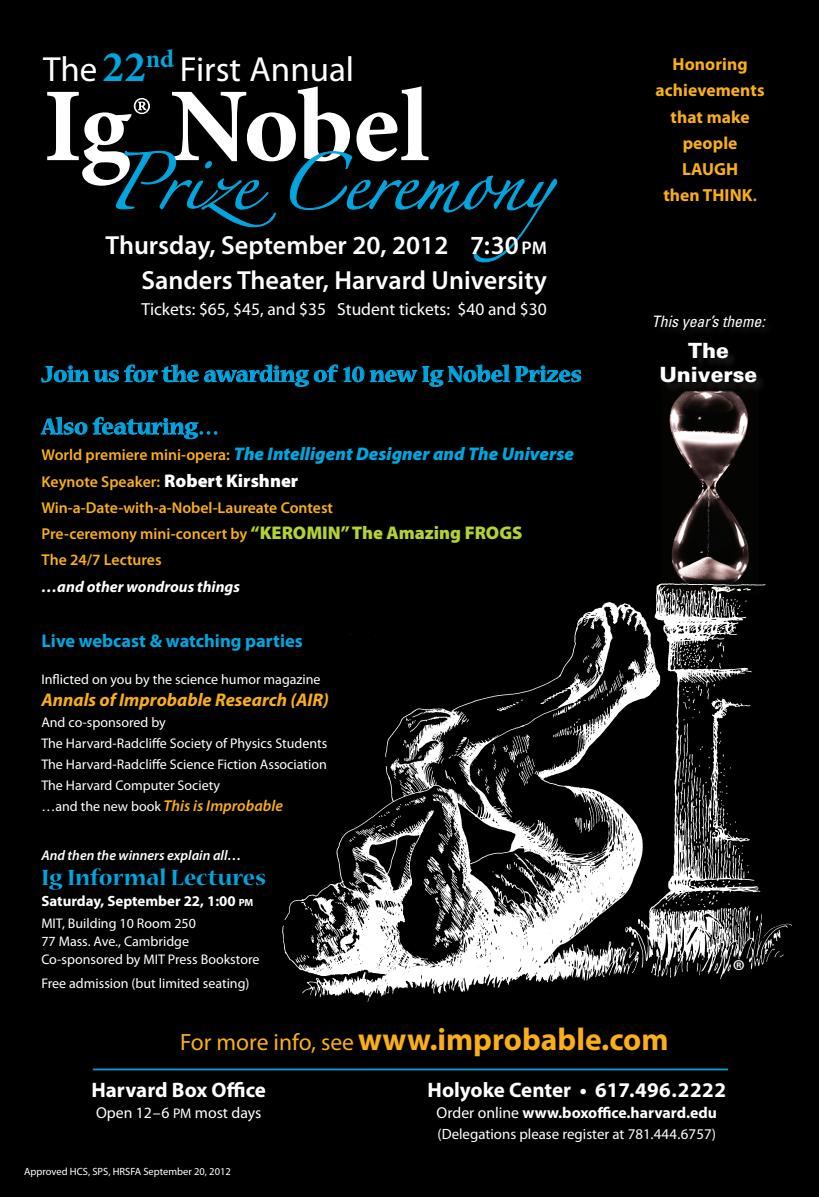
<style>
.page{position:relative;width:819px;height:1197px;background:#000}
.page>*{position:absolute;margin:0;border:0;box-sizing:border-box;transform-origin:0 0}
.t1{font:700 105px "Minion Pro";letter-spacing:-.015em;color:#fff}
.t2{font:50.75px "Zapfino";letter-spacing:-.01em;color:#00a6e0}
.t3{font:35px "Myriad Pro";color:#fff}
.List_Bullet{font:700 31.5px "Myriad Pro";color:#faaf18}
.t4{font:30.62px "Myriad Pro";color:#fff}
.t5{font:600 26.25px "Myriad Pro";color:#fff}
.L1_Bulleted_List{font:700 24.5px "Nueva Std";color:#00a6e0}
.List_Bullet-2{font:700 21px "Myriad Pro";color:#fff}
.t6{font:900 21px/23.6px "Univers";color:#fff;text-align:center}
.L1_Bulleted_List-2{font:italic 900 18.38px "Myriad Pro";color:#00a6e0}
.t7{font:italic 700 18.38px "Myriad Pro";color:#faaf18}
.L1_Bulleted_List-3{font:700 18.38px "Myriad Pro";color:#00a6e0}
.t8{font:700 17.5px/26.2px "Myriad Pro";letter-spacing:.005em;color:#faaf18;text-align:center}
.t9{font:17.5px "Myriad Pro";color:#fff}
.L1_Bulleted_List-4{font:600 15.75px "Myriad Pro";color:#faaf18}
.List_Bullet-3{font:700 15.75px "Myriad Pro";color:#fff}
.t10{font:italic 600 15.75px "Myriad Pro";color:#faaf18}
.L1_Bulleted_List-5{font:italic 700 15.75px "Myriad Pro";color:#fff}
.List_Bullet-4{font:15.75px "Myriad Pro";color:#fff}
.t11{font:italic condensed 15.75px "Univers";color:#fff}
.List_Bullet-5{font:14.88px "Myriad Pro";color:#fff}
.t12{font:700 14.88px "Myriad Pro";color:#fff}
.t13{font:14px "Myriad Pro";color:#fff}
.t14{font:italic 600 14px "Myriad Pro";color:#fff}
.t15{font:10.5px "Myriad Pro";color:#fff}
.s1{font-family:"Minion Pro";font-weight:700;font-size:43.75px;color:#00a6e0}
.s2{font-size:18.38px}
.s3{font-weight:600;font-style:normal;font-size:15.75px;color:#faaf18}
.s4{font-weight:900;font-size:18.38px;color:#fff}
.s5{font-weight:900;font-size:18.38px;color:#b3d234}
.s6{font-weight:400;font-style:normal;font-size:14px;color:#fff}
.s7{font-size:10.41px}
.s8{font-weight:600}
.s9{font-weight:400;font-size:23.62px}
.s10{font-size:14px}
.s11{font-weight:400}
</style>
<div class="page">
<svg style="left:41px;top:364px;width:323px;height:23px"></svg>
<svg style="left:370px;top:364px;width:211px;height:23px"></svg>
<svg style="left:41px;top:416px;width:46px;height:19px"></svg>
<svg style="left:93px;top:417px;width:124px;height:23px"></svg>
<svg style="left:116px;top:151px;width:160px;height:76px"></svg>
<svg style="left:290px;top:151px;width:267px;height:111px"></svg>
<hr style="left:93px;top:1069px;width:635px;height:1px;background:#00a6e0">
<img style="left:669px;top:393px;width:80px;height:186px">
<img style="left:282px;top:579px;width:510px;height:423px">
<div style="left:656px;top:317px;width:120px;height:76px;background:#231f20;opacity:.75"></div>
<p class="t3" style="left:43px;top:48px;width:312px">The <span class="s1">22</span><sup>nd</sup> First Annual</p>
<p class="t1" style="left:43px;top:53px;width:388px">Ig<sup>®</sup> Nobel</p>
<p class="t2" style="left:106px;top:161px;width:501px">Prize Ceremony</p>
<p class="t5" style="left:105px;top:228px;width:443px">Thursday, September 20, 2012 7:30 <span class="s2">pm</span></p>
<p class="t5" style="left:142px;top:263px;width:407px">Sanders Theater, Harvard University</p>
<p class="t9" style="left:142px;top:298px;width:407px">Tickets: $65, $45, and $35 Student tickets: $40 and $30</p>
<p class="L1_Bulleted_List" style="left:42px;top:363px;width:542px">Join us for the awarding of 10 new Ig Nobel Prizes</p>
<p class="L1_Bulleted_List" style="left:42px;top:415px;width:179px">Also featuring…</p>
<p class="L1_Bulleted_List-2" style="left:42px;top:444px;width:534px"><span class="s3">World premiere mini-opera:</span> The Intelligent Designer and The Universe</p>
<p class="L1_Bulleted_List-4" style="left:42px;top:471px;width:258px">Keynote Speaker: <span class="s4">Robert Kirshner</span></p>
<p class="L1_Bulleted_List-4" style="left:42px;top:498px;width:293px">Win-a-Date-with-a-Nobel-Laureate Contest</p>
<p class="L1_Bulleted_List-4" style="left:42px;top:524px;width:482px">Pre-ceremony mini-concert by <span class="s5">“KEROMIN” The Amazing FROGS</span></p>
<p class="L1_Bulleted_List-4" style="left:42px;top:550px;width:122px">The 24/7 Lectures</p>
<p class="L1_Bulleted_List-5" style="left:42px;top:576px;width:200px">…and other wondrous things</p>
<p class="L1_Bulleted_List-3" style="left:42px;top:631px;width:263px">Live webcast &amp; watching parties</p>
<p class="t13" style="left:41px;top:671px;width:281px">Inflicted on you by the science humor magazine</p>
<p class="t7" style="left:41px;top:688px;width:289px">Annals of Improbable Research (AIR)</p>
<p class="t13" style="left:41px;top:714px;width:126px">And co-sponsored by</p>
<p class="t13" style="left:41px;top:735px;width:288px">The Harvard-Radcliffe Society of Physics Students</p>
<p class="t13" style="left:41px;top:756px;width:287px">The Harvard-Radcliffe Science Fiction Association</p>
<p class="t13" style="left:41px;top:777px;width:180px">The Harvard Computer Society</p>
<p class="t10" style="left:41px;top:796px;width:243px"><span class="s6">…and the new book</span> This is Improbable</p>
<p class="t14" style="left:41px;top:846px;width:202px">And then the winners explain all…</p>
<p class="L1_Bulleted_List" style="left:41px;top:866px;width:226px">Ig Informal Lectures</p>
<p class="t12" style="left:41px;top:893px;width:214px">Saturday, September 22, 1:00 <span class="s7">pm</span></p>
<p class="t13" style="left:41px;top:914px;width:156px">MIT, Building 10 Room 250</p>
<p class="t13" style="left:41px;top:933px;width:149px">77 Mass. Ave., Cambridge</p>
<p class="t13" style="left:41px;top:951px;width:220px">Co-sponsored by MIT Press Bookstore</p>
<p class="t13" style="left:41px;top:975px;width:210px">Free admission (but limited seating)</p>
<p class="t8" style="left:673px;top:51px;width:77px">Honoring</p>
<p class="t8" style="left:656px;top:78px;width:110px">achievements that make</p>
<p class="t8" style="left:682px;top:130px;width:58px;text-align:left">people<br>LAUGH</p>
<p class="t8" style="left:663px;top:183px;width:95px">then THINK<span class="s8">.</span></p>
<p class="t11" style="left:652px;top:311px;width:114px">This year’s theme:</p>
<p class="t6" style="left:659px;top:339px;width:99px">The<br>Universe</p>
<p class="t4" style="left:733px;top:952px;width:14px">®</p>
<p class="List_Bullet" style="left:180px;top:1021px;width:490px"><span class="s9">For more info, see</span> www.improbable.com</p>
<p class="List_Bullet-2" style="left:91px;top:1079px;width:176px">Harvard Box Office</p>
<p class="List_Bullet-2" style="left:428px;top:1079px;width:300px">Holyoke Center • 617.496.2222</p>
<p class="List_Bullet-4" style="left:96px;top:1103px;width:167px">Open 12–6 <span class="s10">PM</span> most days</p>
<p class="List_Bullet-3" style="left:437px;top:1104px;width:282px"><span class="s11">Order online</span> www.boxoffice.harvard.edu</p>
<p class="List_Bullet-5" style="left:437px;top:1125px;width:280px">(Delegations please register at 781.444.6757)</p>
<p class="t15" style="left:24px;top:1165px;width:208px">Approved HCS, SPS, HRSFA September 20, 2012</p>
</div>
